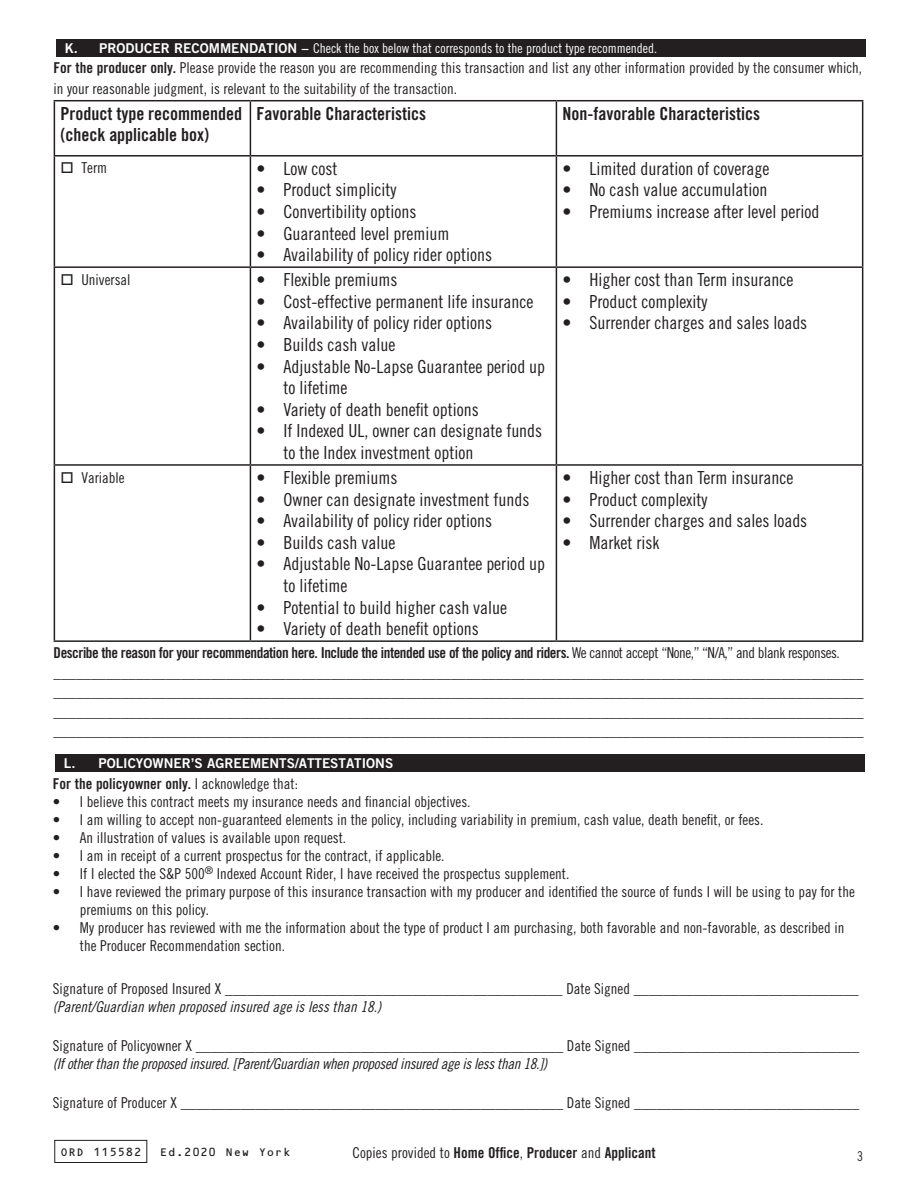
<style>
.page{position:relative;width:918px;height:1188px;background:#fff}
.page>*{position:absolute;margin:0;border:0;box-sizing:border-box;transform-origin:0 0}
.t1{font:18px/21.6px "Trade Gothic LT Std Cn 18";color:#231f20}
.t2{font:18px/21.6px "Trade Gothic LT Std Bd Cn 20";color:#231f20}
.t3{font:15px/21px "Trade Gothic LT Std Cn 18";color:#231f20}
.t4{font:15px/18px "Trade Gothic Cond Eighteen";color:#231f20}
.t5{font:15px "Trade Gothic LT Std Bd Cn 20";letter-spacing:-.03em;color:#231f20}
.t6{font:15px "Trade Gothic LT Std Bd Cn 20";color:#231f20}
.t7{font:15px "Trade Gothic LT Std Cn 18 Obl";color:#231f20}
.t8{font:13.5px "Trade Gothic LT Std Cn 18";color:#fff}
.t9{font:13.5px "Trade Gothic LT Std Bd 2";color:#fff}
.t10{font:13.5px "Trade Gothic LT Std Cn 18";color:#231f20}
.t11{font:11.25px "OCRB Std";color:#231f20}
.s1{font-family:"Trade Gothic LT Std Bd 2"}
.s2{font-family:"Trade Gothic LT Std Bd Cn 20"}
.s3{font-family:"Trade Gothic LT Std Cn 18"}
.s4{font-family:"Trade Gothic LT Std Cn 18 Obl"}
.s5{font-family:"Trade Gothic Cond Eighteen"}
</style>
<div class="page">
<div style="left:55px;top:1140px;width:92px;height:23px;border:1px solid #231f20"></div>
<div style="left:56px;top:39px;width:810px;height:18px;background:#231f20"></div>
<hr style="left:54px;top:100px;width:196px;height:1px;background:#231f20">
<hr style="left:54px;top:101px;width:1px;height:54px;background:#231f20">
<hr style="left:250px;top:100px;width:306px;height:1px;background:#231f20">
<hr style="left:250px;top:101px;width:1px;height:54px;background:#231f20">
<hr style="left:556px;top:100px;width:307px;height:1px;background:#231f20">
<hr style="left:556px;top:101px;width:1px;height:54px;background:#231f20">
<hr style="left:862px;top:101px;width:1px;height:54px;background:#231f20">
<hr style="left:54px;top:155px;width:196px;height:2px;background:#231f20">
<hr style="left:54px;top:157px;width:1px;height:109px;background:#231f20">
<hr style="left:250px;top:155px;width:306px;height:2px;background:#231f20">
<hr style="left:250px;top:157px;width:1px;height:109px;background:#231f20">
<hr style="left:556px;top:155px;width:307px;height:2px;background:#231f20">
<hr style="left:556px;top:157px;width:1px;height:109px;background:#231f20">
<hr style="left:862px;top:157px;width:1px;height:109px;background:#231f20">
<hr style="left:54px;top:266px;width:196px;height:2px;background:#231f20">
<hr style="left:54px;top:268px;width:1px;height:196px;background:#231f20">
<hr style="left:250px;top:266px;width:306px;height:2px;background:#231f20">
<hr style="left:250px;top:268px;width:1px;height:196px;background:#231f20">
<hr style="left:556px;top:266px;width:307px;height:2px;background:#231f20">
<hr style="left:556px;top:268px;width:1px;height:196px;background:#231f20">
<hr style="left:862px;top:268px;width:1px;height:196px;background:#231f20">
<hr style="left:54px;top:464px;width:196px;height:2px;background:#231f20">
<hr style="left:54px;top:466px;width:1px;height:174px;background:#231f20">
<hr style="left:250px;top:464px;width:306px;height:2px;background:#231f20">
<hr style="left:250px;top:466px;width:1px;height:174px;background:#231f20">
<hr style="left:556px;top:464px;width:307px;height:2px;background:#231f20">
<hr style="left:556px;top:466px;width:1px;height:174px;background:#231f20">
<hr style="left:862px;top:466px;width:1px;height:174px;background:#231f20">
<hr style="left:54px;top:640px;width:196px;height:2px;background:#231f20">
<hr style="left:250px;top:640px;width:306px;height:2px;background:#231f20">
<hr style="left:556px;top:640px;width:307px;height:2px;background:#231f20">
<div style="left:55px;top:754px;width:810px;height:18px;background:#231f20"></div>
<p class="t8" style="left:65px;top:40px;width:594px"><span class="s1">K. PRODUCER RECOMMENDATION –</span> Check the box below that corresponds to the product type recommended.</p>
<p class="t3" style="left:54px;top:57px;width:810px"><span class="s2">For the producer only.</span> Please provide the reason you are recommending this transaction and list any other information provided by the consumer which, in your reasonable judgment, is relevant to the suitability of the transaction.</p>
<p class="t2" style="left:60px;top:102px;width:183px">Product type recommended (check applicable box)</p>
<p class="t2" style="left:256px;top:102px;width:171px">Favorable Characteristics</p>
<p class="t2" style="left:562px;top:102px;width:199px">Non-favorable Characteristics</p>
<p class="t3" style="left:60px;top:157px;width:48px">□ Term</p>
<p class="t1" style="left:256px;top:157px;width:83px">• Low cost</p>
<p class="t1" style="left:256px;top:179px;width:141px">• Product simplicity</p>
<p class="t1" style="left:256px;top:201px;width:161px">• Convertibility options</p>
<p class="t1" style="left:256px;top:222px;width:194px">• Guaranteed level premium</p>
<p class="t1" style="left:256px;top:244px;width:237px">• Availability of policy rider options</p>
<p class="t1" style="left:562px;top:157px;width:208px">• Limited duration of coverage</p>
<p class="t1" style="left:562px;top:179px;width:206px">• No cash value accumulation</p>
<p class="t1" style="left:562px;top:201px;width:258px">• Premiums increase after level period</p>
<p class="t3" style="left:60px;top:269px;width:72px">□ Universal</p>
<p class="t1" style="left:256px;top:269px;width:142px">• Flexible premiums</p>
<p class="t1" style="left:256px;top:290px;width:278px">• Cost-effective permanent life insurance</p>
<p class="t1" style="left:256px;top:312px;width:237px">• Availability of policy rider options</p>
<p class="t1" style="left:256px;top:334px;width:140px">• Builds cash value</p>
<p class="t1" style="left:283px;top:355px;width:263px;text-indent:-27px">• Adjustable No-Lapse Guarantee period up to lifetime</p>
<p class="t1" style="left:256px;top:398px;width:224px">• Variety of death benefit options</p>
<p class="t1" style="left:283px;top:420px;width:260px;text-indent:-27px">• If Indexed UL, owner can designate funds to the Index investment option</p>
<p class="t3" style="left:60px;top:467px;width:66px">□ Variable</p>
<p class="t1" style="left:256px;top:467px;width:142px">• Flexible premiums</p>
<p class="t1" style="left:256px;top:488px;width:274px">• Owner can designate investment funds</p>
<p class="t1" style="left:256px;top:510px;width:237px">• Availability of policy rider options</p>
<p class="t1" style="left:256px;top:531px;width:140px">• Builds cash value</p>
<p class="t1" style="left:283px;top:553px;width:263px;text-indent:-27px">• Adjustable No-Lapse Guarantee period up to lifetime</p>
<p class="t1" style="left:256px;top:596px;width:252px">• Potential to build higher cash value</p>
<p class="t1" style="left:256px;top:618px;width:224px">• Variety of death benefit options</p>
<p class="t1" style="left:562px;top:269px;width:232px">• Higher cost than Term insurance</p>
<p class="t1" style="left:562px;top:290px;width:146px">• Product complexity</p>
<p class="t1" style="left:562px;top:312px;width:246px">• Surrender charges and sales loads</p>
<p class="t1" style="left:562px;top:467px;width:232px">• Higher cost than Term insurance</p>
<p class="t1" style="left:562px;top:488px;width:146px">• Product complexity</p>
<p class="t1" style="left:562px;top:510px;width:246px">• Surrender charges and sales loads</p>
<p class="t1" style="left:562px;top:531px;width:99px">• Market risk</p>
<p class="t5" style="left:54px;top:644px;width:788px">Describe the reason for your recommendation here. Include the intended use of the policy and riders. <span class="s3">We cannot accept “None,” “N/A,” and blank responses.</span></p>
<p class="t3" style="left:54px;top:661px;width:811px">____________________________________________________________________________________________________________</p>
<p class="t3" style="left:54px;top:681px;width:811px">____________________________________________________________________________________________________________</p>
<p class="t3" style="left:54px;top:700px;width:811px">____________________________________________________________________________________________________________</p>
<p class="t3" style="left:54px;top:720px;width:811px">____________________________________________________________________________________________________________</p>
<p class="t9" style="left:64px;top:755px;width:331px">L. POLICYOWNER’S AGREEMENTS/ATTESTATIONS</p>
<p class="t6" style="left:53px;top:774px;width:247px">For the policyowner only. <span class="s3">I acknowledge that:</span></p>
<p class="t4" style="left:53px;top:792px;width:419px">• I believe this contract meets my insurance needs and financial objectives.</p>
<p class="t4" style="left:53px;top:810px;width:712px">• I am willing to accept non-guaranteed elements in the policy, including variability in premium, cash value, death benefit, or fees.</p>
<p class="t4" style="left:53px;top:828px;width:295px">• An illustration of values is available upon request.</p>
<p class="t4" style="left:53px;top:846px;width:393px">• I am in receipt of a current prospectus for the contract, if applicable.</p>
<p class="t4" style="left:53px;top:864px;width:518px">• If I elected the S&amp;P 500<sup>®</sup> Indexed Account Rider, I have received the prospectus supplement.</p>
<p class="t4" style="left:80px;top:882px;width:776px;text-indent:-27px">• I have reviewed the primary purpose of this insurance transaction with my producer and identified the source of funds I will be using to pay for the premiums on this policy.</p>
<p class="t4" style="left:80px;top:918px;width:766px;text-indent:-27px">• My producer has reviewed with me the information about the type of product I am purchasing, both favorable and non-favorable, as described in the Producer Recommendation section.</p>
<p class="t3" style="left:53px;top:978px;width:807px">Signature of Proposed Insured X _____________________________________________ Date Signed ______________________________</p>
<p class="t7" style="left:53px;top:998px;width:330px">(Parent/Guardian when proposed insured age is less than 18.)</p>
<p class="t3" style="left:53px;top:1037px;width:808px;line-height:18px">Signature of Policyowner X _________________________________________________ Date Signed ______________________________ <span class="s4">(If other than the proposed insured. [Parent/Guardian when proposed insured age is less than 18.])</span></p>
<p class="t3" style="left:53px;top:1092px;width:808px"><span class="s5">Signature of Producer X</span> ___________________________________________________ Date Signed ______________________________</p>
<p class="t6" style="left:353px;top:1144px;width:304px"><span class="s3">Copies provided to</span> Home Office<span class="s3">,</span> Producer <span class="s3">and</span> Applicant</p>
<p class="t11" style="left:60px;top:1146px;width:83px">ORD 115582</p>
<p class="t11" style="left:160px;top:1146px;width:133px">Ed.2020 New York</p>
<p class="t10" style="left:857px;top:1149px;width:7px">3</p>
</div>
